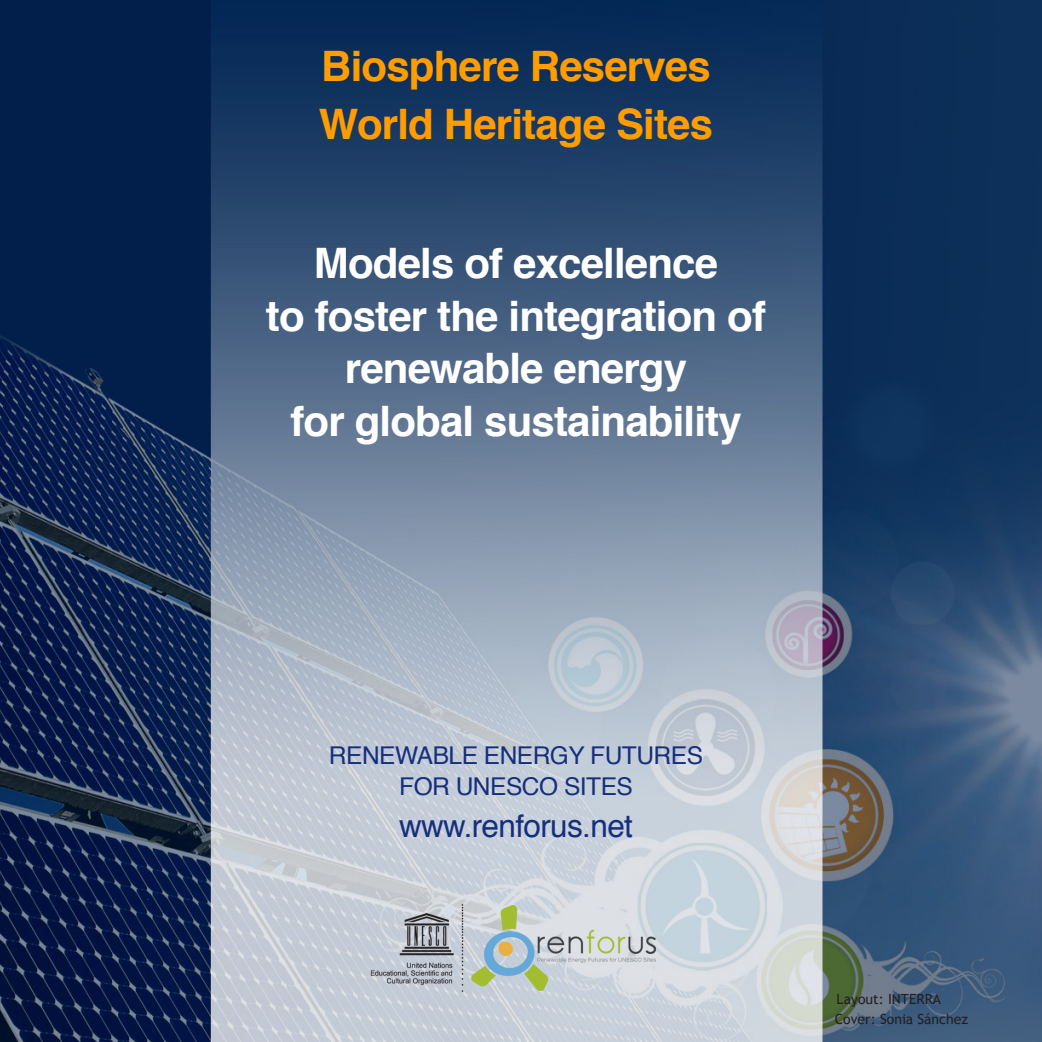
<style>
.page{position:relative;width:1042px;height:1042px;background:#fff}
.page>*{position:absolute;margin:0;border:0;box-sizing:border-box;transform-origin:0 0}
.txt0{font:700 42px/52.5px "Helvetica";letter-spacing:-.02em;color:#fff;text-align:center}
.txt0-2{font:700 42px "Helvetica";letter-spacing:-.02em;color:#ff9d00}
.txt0-3{font:31.5px "Helvetica";letter-spacing:-.02em;color:#162f7d}
.txt0-4{font:24.5px "Helvetica";letter-spacing:-.02em;color:#162f7d}
.programa_02{font:14px "Trebuchet MS";color:#231f20}
</style>
<div class="page">
<img style="left:0;top:0;width:1042px;height:1042px">
<img style="left:368px;top:904px;width:294px;height:87px">
<p class="txt0-2" style="left:321px;top:32px;width:391px">Biosphere Reserves</p>
<p class="txt0-2" style="left:319px;top:90px;width:396px">World Heritage Sites</p>
<p class="txt0" style="left:266px;top:238px;width:502px">Models of excellence<br>to foster the integration of renewable energy<br>for global sustainability</p>
<p class="txt0-4" style="left:329px;top:736px;width:375px">RENEWABLE ENERGY FUTURES</p>
<p class="txt0-4" style="left:399px;top:768px;width:235px">FOR UNESCO SITES</p>
<p class="txt0-3" style="left:399px;top:802px;width:235px">www.renforus.net</p>
<p class="programa_02" style="left:836px;top:991px;width:106px">Layout: INTERRA</p>
<p class="programa_02" style="left:835px;top:1011px;width:135px">Cover: Sonia Sánchez</p>
</div>
